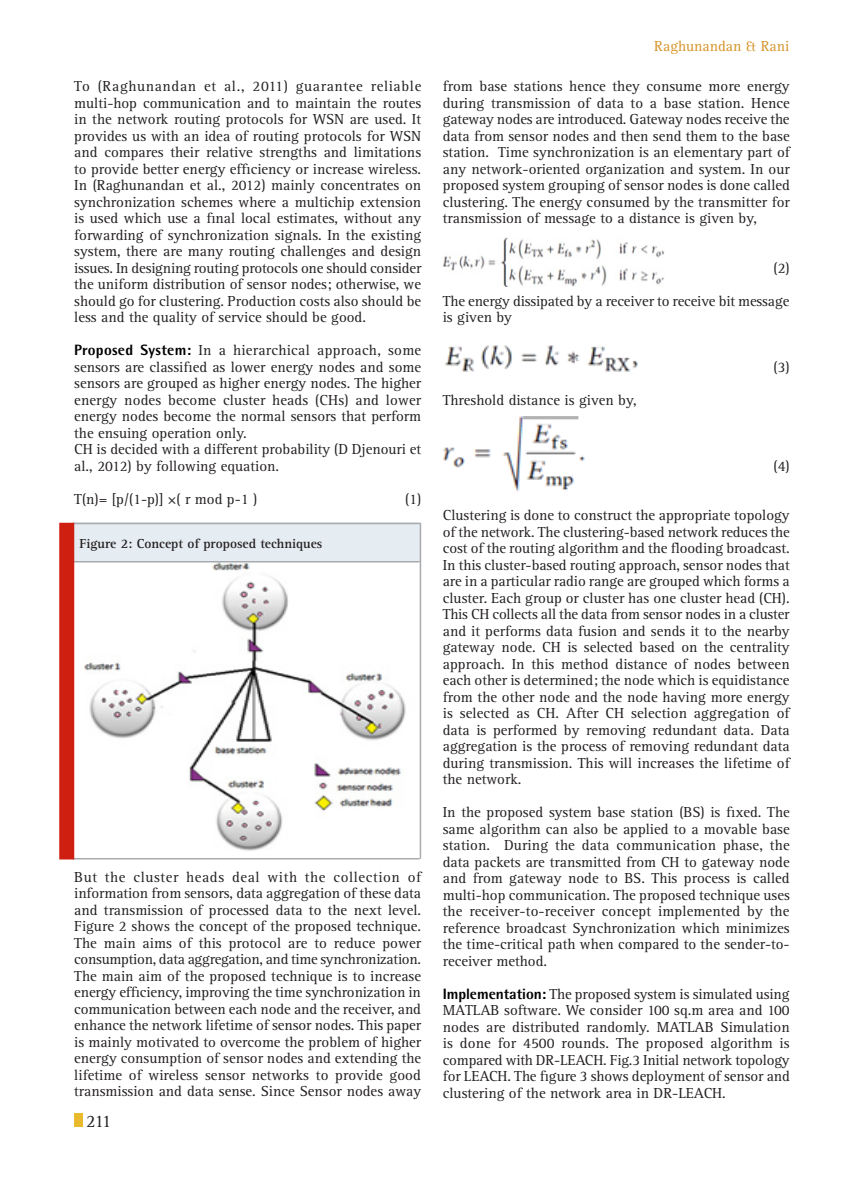
<style>
.page{position:relative;width:864px;height:1188px;background:#fff}
.page>*{position:absolute;margin:0;border:0;box-sizing:border-box;transform-origin:0 0}
.t1{font:18px "Rotis Serif Std";color:#231f20}
.Body_text{font:15px/16.5px "Rotis Serif Std";color:#231f20;text-align:justify}
.Body_text-2{font:15px "Rotis Serif Std";color:#d69429}
.Body_text-3{font:700 13.5px "Rotis Serif Std";color:#231f20}
.s1{font-family:"Rotis Semi Sans Std";font-weight:800;color:#000}
</style>
<div class="page">
<div style="left:74px;top:1113px;width:9px;height:14px;background:#eaba2e"></div>
<img style="left:443px;top:238px;width:221px;height:48px">
<img style="left:445px;top:345px;width:193px;height:27px">
<img style="left:443px;top:416px;width:142px;height:76px">
<img style="left:74px;top:562px;width:346px;height:296px">
<div style="left:73px;top:523px;width:347px;height:39px;background:#e5ecf2"></div>
<hr style="left:73px;top:523px;width:347px;height:1px;background:#a8aaad">
<hr style="left:73px;top:561px;width:347px;height:1px;background:#a8aaad">
<hr style="left:73px;top:858px;width:347px;height:2px;background:#a8aaad">
<hr style="left:420px;top:523px;width:1px;height:336px;background:#a8aaad">
<div style="left:59px;top:523px;width:15px;height:337px;background:#ce1f10"></div>
<p class="Body_text" style="left:74px;top:79px;width:349px">To (Raghunandan et al., 2011) guarantee reliable multi-hop communication and to maintain the routes in the network routing protocols for WSN are used. It provides us with an idea of routing protocols for WSN and compares their relative strengths and limitations to provide better energy efficiency or increase wireless.<br>In (Raghunandan et al., 2012) mainly concentrates on synchronization schemes where a multichip extension is used which use a final local estimates, without any forwarding of synchronization signals. In the existing system, there are many routing challenges and design issues. In designing routing protocols one should consider the uniform distribution of sensor nodes; otherwise, we should go for clustering. Production costs also should be less and the quality of service should be good.</p>
<p class="Body_text" style="left:74px;top:343px;width:349px"><span class="s1">Proposed System:</span> In a hierarchical approach, some sensors are classified as lower energy nodes and some sensors are grouped as higher energy nodes. The higher energy nodes become cluster heads (CHs) and lower energy nodes become the normal sensors that perform the ensuing operation only.</p>
<p class="Body_text" style="left:74px;top:442px;width:348px">CH is decided with a different probability (D Djenouri et al., 2012) by following equation.</p>
<p class="Body_text" style="left:74px;top:491px;width:185px">T(n)= [p/(1-p)] ×( r mod p-1 )</p>
<p class="Body_text" style="left:405px;top:491px;width:18px">(1)</p>
<p class="Body_text-3" style="left:80px;top:536px;width:244px">Figure 2: Concept of proposed techniques</p>
<p class="Body_text" style="left:74px;top:869px;width:349px">But the cluster heads deal with the collection of information from sensors, data aggregation of these data and transmission of processed data to the next level.<br>Figure 2 shows the concept of the proposed technique.<br>The main aims of this protocol are to reduce power consumption, data aggregation, and time synchronization.<br>The main aim of the proposed technique is to increase energy efficiency, improving the time synchronization in communication between each node and the receiver, and enhance the network lifetime of sensor nodes. This paper is mainly motivated to overcome the problem of higher energy consumption of sensor nodes and extending the lifetime of wireless sensor networks to provide good transmission and data sense. Since Sensor nodes away</p>
<p class="t1" style="left:86px;top:1111px;width:27px">211</p>
<p class="Body_text-2" style="left:654px;top:37px;width:137px">Raghunandan &amp; Rani</p>
<p class="Body_text" style="left:443px;top:79px;width:349px">from base stations hence they consume more energy during transmission of data to a base station. Hence gateway nodes are introduced. Gateway nodes receive the data from sensor nodes and then send them to the base station. Time synchronization is an elementary part of any network-oriented organization and system. In our proposed system grouping of sensor nodes is done called clustering. The energy consumed by the transmitter for transmission of message to a distance is given by,</p>
<p class="Body_text" style="left:774px;top:260px;width:18px">(2)</p>
<p class="Body_text" style="left:443px;top:293px;width:348px">The energy dissipated by a receiver to receive bit message is given by</p>
<p class="Body_text" style="left:774px;top:359px;width:18px">(3)</p>
<p class="Body_text" style="left:443px;top:392px;width:195px">Threshold distance is given by,</p>
<p class="Body_text" style="left:774px;top:458px;width:18px">(4)</p>
<p class="Body_text" style="left:443px;top:508px;width:349px">Clustering is done to construct the appropriate topology of the network. The clustering-based network reduces the cost of the routing algorithm and the flooding broadcast.<br>In this cluster-based routing approach, sensor nodes that are in a particular radio range are grouped which forms a cluster. Each group or cluster has one cluster head (CH).<br>This CH collects all the data from sensor nodes in a cluster and it performs data fusion and sends it to the nearby gateway node. CH is selected based on the centrality approach. In this method distance of nodes between each other is determined; the node which is equidistance from the other node and the node having more energy is selected as CH. After CH selection aggregation of data is performed by removing redundant data. Data aggregation is the process of removing redundant data during transmission. This will increases the lifetime of the network.</p>
<p class="Body_text" style="left:443px;top:805px;width:349px">In the proposed system base station (BS) is fixed. The same algorithm can also be applied to a movable base station. During the data communication phase, the data packets are transmitted from CH to gateway node and from gateway node to BS. This process is called multi-hop communication. The proposed technique uses the receiver-to-receiver concept implemented by the reference broadcast Synchronization which minimizes the time-critical path when compared to the sender-to&shy;receiver method.</p>
<p class="Body_text" style="left:443px;top:986px;width:349px"><span class="s1">Implementation:</span> The proposed system is simulated using MATLAB software. We consider 100 sq.m area and 100 nodes are distributed randomly. MATLAB Simulation is done for 4500 rounds. The proposed algorithm is compared with DR-LEACH. Fig.3 Initial network topology for LEACH. The figure 3 shows deployment of sensor and clustering of the network area in DR-LEACH.</p>
</div>
